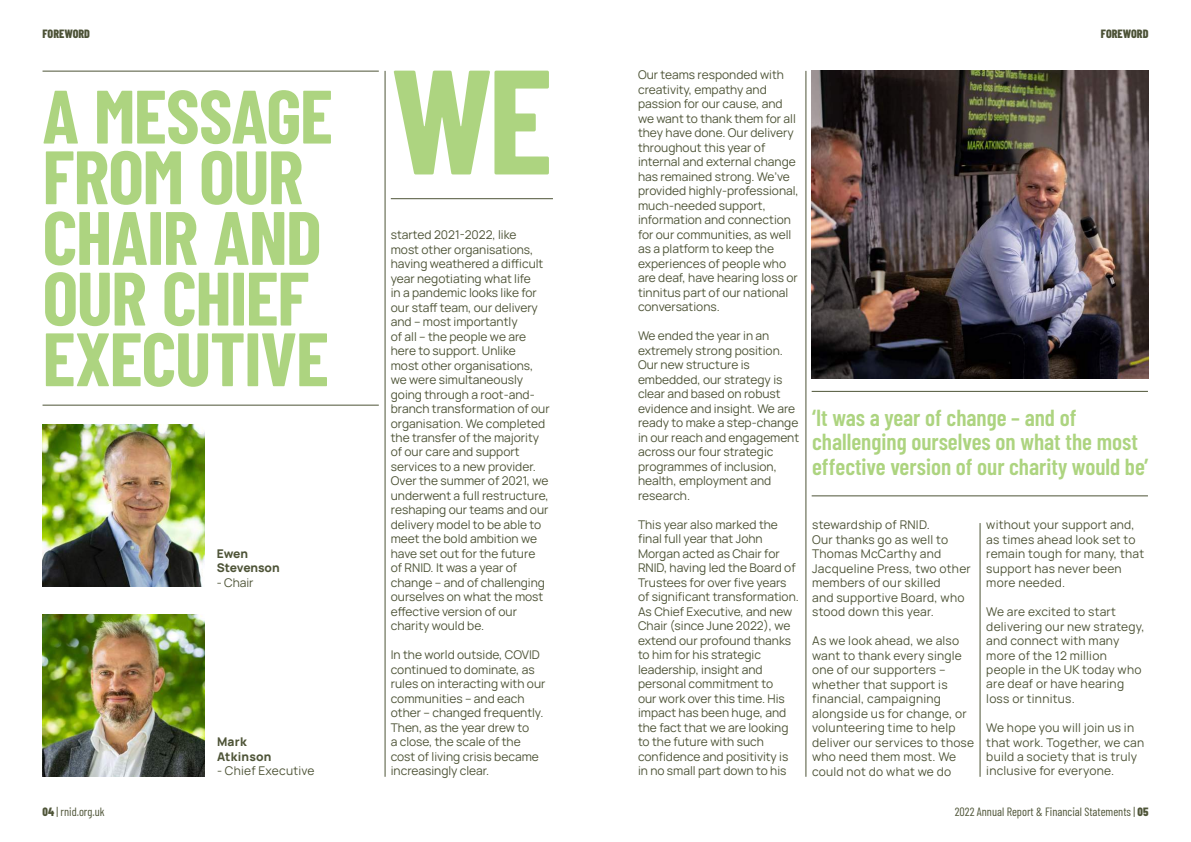
<style>
.page{position:relative;width:1191px;height:842px;background:#fff}
.page>*{position:absolute;margin:0;border:0;box-sizing:border-box;transform-origin:0 0}
.t1{font:700 148.4px "Barlow Condensed";color:#add480}
.t2{font:700 75.4px/60.7px "Barlow Condensed";letter-spacing:-.02em;color:#add480}
.t3{font:600 23.2px/24.1px "Barlow Condensed";color:#add480}
.t4{font:12px/14.5px "Manrope";color:#4e5437}
.t5{font:12px/14.5px "Manrope";letter-spacing:.02em;color:#4e5437}
.t6{font:12px "Barlow Condensed";color:#4e5437}
.t7{font:800 12px "Barlow Condensed";color:#4c5236}
.t8{font:800 12px/14.5px "Manrope";color:#4e5437}
.t9{font:800 12px/14.5px "Manrope";letter-spacing:.02em;color:#4e5437}
.s1{font-weight:800}
</style>
<div class="page">
<hr style="left:43px;top:405px;width:336px;height:1px;background:#4e5437">
<hr style="left:391px;top:198px;width:162px;height:1px;background:#4e5437">
<hr style="left:43px;top:71px;width:336px;height:1px;background:#4e5437">
<hr style="left:811px;top:496px;width:337px;height:1px;background:#4e5437">
<hr style="left:811px;top:391px;width:337px;height:1px;background:#4e5437">
<hr style="left:385px;top:71px;width:1px;height:706px;background:#4e5437">
<hr style="left:805px;top:71px;width:1px;height:706px;background:#4e5437">
<hr style="left:979px;top:523px;width:1px;height:254px;background:#4e5437">
<img style="left:43px;top:425px;width:162px;height:162px">
<img style="left:811px;top:71px;width:337px;height:307px">
<img style="left:43px;top:615px;width:162px;height:162px">
<p class="t7" style="left:43px;top:25px;width:49px">FOREWORD</p>
<p class="t7" style="left:1101px;top:25px;width:49px">FOREWORD</p>
<h2 class="t2" style="left:43px;top:82px;width:292px">A MESSAGE<br>FROM OUR<br>CHAIR AND<br>OUR CHIEF<br>EXECUTIVE</h2>
<p class="t8" style="left:217px;top:546px;width:65px">Ewen<br>Stevenson</p>
<p class="t4" style="left:217px;top:575px;width:38px">- Chair</p>
<p class="t9" style="left:217px;top:734px;width:56px">Mark<br>Atkinson</p>
<p class="t5" style="left:217px;top:763px;width:99px">- Chief Executive</p>
<h1 class="t1" style="left:391px;top:16px;width:164px">WE</h1>
<p class="t4" style="left:391px;top:227px;width:160px">started 2021-2022, like<br>most other organisations, having weathered a difficult year negotiating what life<br>in a pandemic looks like for our staff team, our delivery and – most importantly<br>of all – the people we are here to support. Unlike<br>most other organisations, we were simultaneously going through a root-and&shy;branch transformation of our organisation. We completed the transfer of the majority of our care and support services to a new provider.<br>Over the summer of 2021, we underwent a full restructure, reshaping our teams and our delivery model to be able to meet the bold ambition we have set out for the future<br>of RNID. It was a year of change – and of challenging ourselves on what the most effective version of our charity would be.</p>
<p class="t4" style="left:391px;top:647px;width:156px">In the world outside, COVID continued to dominate, as rules on interacting with our communities – and each other – changed frequently.<br>Then, as the year drew to<br>a close, the scale of the cost of living crisis became increasingly clear.</p>
<p class="t4" style="left:638px;top:67px;width:162px">Our teams responded with creativity, empathy and passion for our cause, and we want to thank them for all they have done. Our delivery throughout this year of internal and external change has remained strong. We’ve provided highly-professional, much-needed support, information and connection for our communities, as well as a platform to keep the experiences of people who are deaf, have hearing loss or tinnitus part of our national conversations.</p>
<p class="t4" style="left:638px;top:328px;width:163px">We ended the year in an extremely strong position.<br>Our new structure is embedded, our strategy is clear and based on robust evidence and insight. We are ready to make a step-change in our reach and engagement across our four strategic programmes of inclusion, health, employment and research.</p>
<p class="t4" style="left:638px;top:517px;width:162px">This year also marked the final full year that John<br>Morgan acted as Chair for<br>RNID, having led the Board of<br>Trustees for over five years of significant transformation.<br>As Chief Executive, and new<br>Chair (since June 2022), we extend our profound thanks to him for his strategic leadership, insight and personal commitment to<br>our work over this time. His impact has been huge, and the fact that we are looking to the future with such confidence and positivity is in no small part down to his</p>
<h3 class="t3" style="left:812px;top:404px;width:338px">‘It was a year of change – and of challenging ourselves on what the most effective version of our charity would be’</h3>
<p class="t5" style="left:812px;top:517px;width:160px">stewardship of RNID.<br>Our thanks go as well to<br>Thomas McCarthy and<br>Jacqueline Press, two other members of our skilled<br>and supportive Board, who stood down this year.</p>
<p class="t5" style="left:812px;top:633px;width:163px">As we look ahead, we also want to thank every single one of our supporters – whether that support is financial, campaigning alongside us for change, or volunteering time to help deliver our services to those who need them most. We could not do what we do</p>
<p class="t5" style="left:986px;top:517px;width:159px">without your support and, as times ahead look set to remain tough for many, that support has never been more needed.</p>
<p class="t5" style="left:986px;top:604px;width:160px">We are excited to start delivering our new strategy, and connect with many more of the 12 million people in the UK today who are deaf or have hearing loss or tinnitus.</p>
<p class="t5" style="left:986px;top:720px;width:159px">We hope you will join us in that work. Together, we can build a society that is truly inclusive for everyone.</p>
<p class="t6" style="left:43px;top:803px;width:64px"><span class="s1">04</span> | rnid.org.uk</p>
<p class="t6" style="left:954px;top:803px;width:195px">2022 Annual Report &amp; Financial Statements | <span class="s1">05</span></p>
</div>
